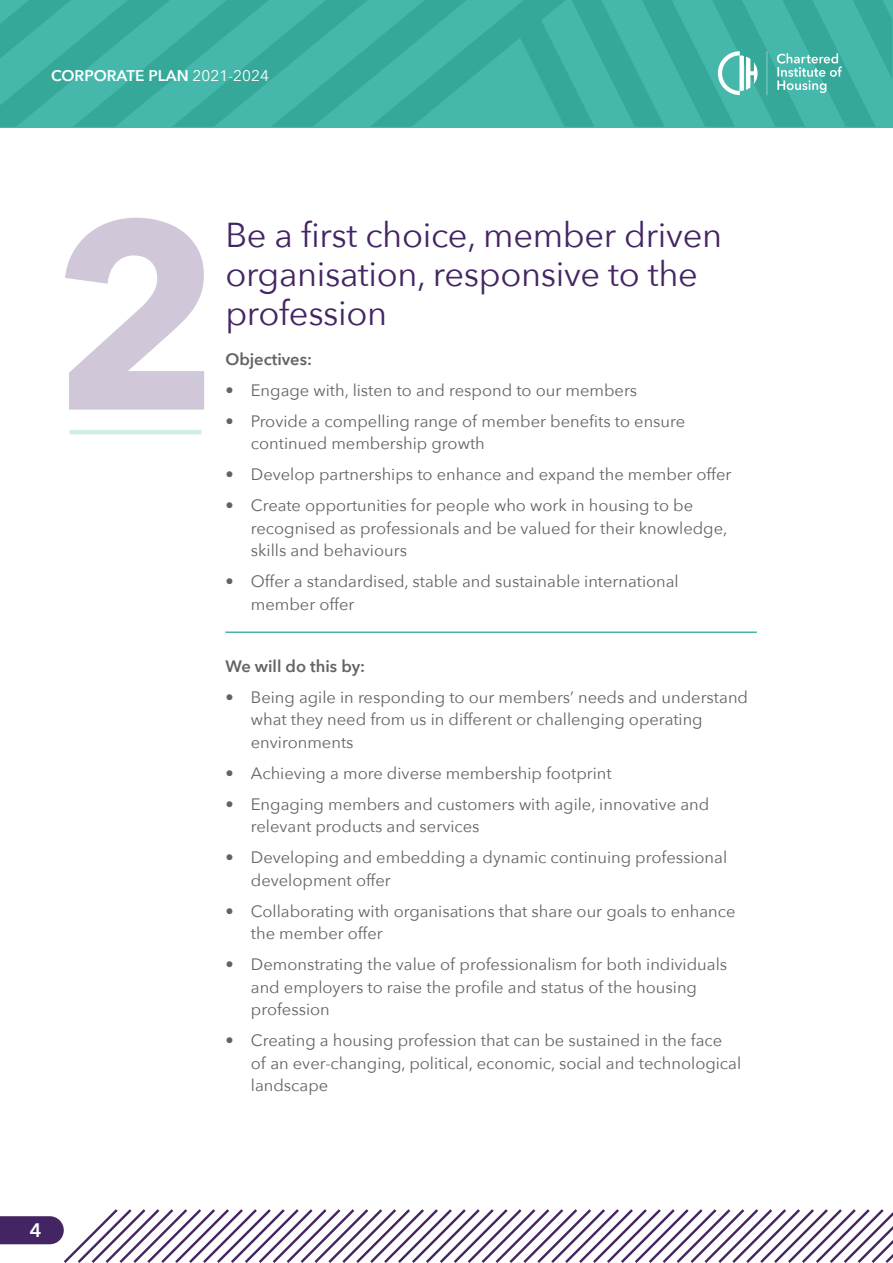
<style>
.page{position:relative;width:893px;height:1263px;background:#fff}
.page>*{position:absolute;margin:0;border:0;box-sizing:border-box;transform-origin:0 0}
.t1{font:700 264px "Avenir Next";color:#d0c8d8}
.t2{font:34.5px/39px "Avenir Next";letter-spacing:-.01em;color:#442563}
.t3{font:600 19.5px "Avenir Next";color:#fff}
.t4{font:16.5px/22.5px "Avenir Next";color:#636366}
.t5{font:600 16.5px "Avenir Next";color:#636366}
.t6{font:600 15.45px "Avenir Next";color:#fff}
.s1{font-weight:400}
</style>
<div class="page">
<svg style="left:0;top:0;width:892px;height:127px;background:#3eb1a3"></svg>
<svg style="left:777px;top:53px;width:65px;height:40px;background:#6bc3b9"></svg>
<svg style="left:718px;top:51px;width:40px;height:44px"></svg>
<svg style="left:767px;top:51px;width:1px;height:44px"></svg>
<hr style="left:70px;top:430px;width:132px;height:4px;background:#d0edea">
<hr style="left:225px;top:631px;width:532px;height:2px;background:#45b8ab">
<svg style="left:0;top:1209px;width:893px;height:54px"></svg>
<p class="t6" style="left:51px;top:62px;width:219px">CORPORATE PLAN <span class="s1">2021-2024</span></p>
<h1 class="t1" style="left:51px;top:89px;width:172px">2</h1>
<h2 class="t2" style="left:225px;top:214px;width:498px">Be a first choice, member driven organisation, responsive to the profession</h2>
<p class="t5" style="left:225px;top:345px;width:88px">Objectives:</p>
<p class="t4" style="left:225px;top:378px;width:413px">• Engage with, listen to and respond to our members</p>
<p class="t4" style="left:251px;top:409px;width:436px;text-indent:-26px">• Provide a compelling range of member benefits to ensure continued membership growth</p>
<p class="t4" style="left:225px;top:462px;width:508px">• Develop partnerships to enhance and expand the member offer</p>
<p class="t4" style="left:251px;top:493px;width:478px;text-indent:-26px">• Create opportunities for people who work in housing to be recognised as professionals and be valued for their knowledge, skills and behaviours</p>
<p class="t4" style="left:251px;top:569px;width:429px;text-indent:-26px">• Offer a standardised, stable and sustainable international member offer</p>
<p class="t5" style="left:225px;top:652px;width:141px">We will do this by:</p>
<p class="t4" style="left:251px;top:685px;width:499px;text-indent:-26px">• Being agile in responding to our members’ needs and understand what they need from us in different or challenging operating environments</p>
<p class="t4" style="left:225px;top:761px;width:388px">• Achieving a more diverse membership footprint</p>
<p class="t4" style="left:251px;top:792px;width:460px;text-indent:-26px">• Engaging members and customers with agile, innovative and relevant products and services</p>
<p class="t4" style="left:251px;top:845px;width:478px;text-indent:-26px">• Developing and embedding a dynamic continuing professional development offer</p>
<p class="t4" style="left:251px;top:899px;width:486px;text-indent:-26px">• Collaborating with organisations that share our goals to enhance the member offer</p>
<p class="t4" style="left:251px;top:953px;width:478px;text-indent:-26px">• Demonstrating the value of professionalism for both individuals and employers to raise the profile and status of the housing profession</p>
<p class="t4" style="left:251px;top:1029px;width:492px;text-indent:-26px">• Creating a housing profession that can be sustained in the face of an ever-changing, political, economic, social and technological landscape</p>
<p class="t3" style="left:30px;top:1214px;width:13px">4</p>
</div>
